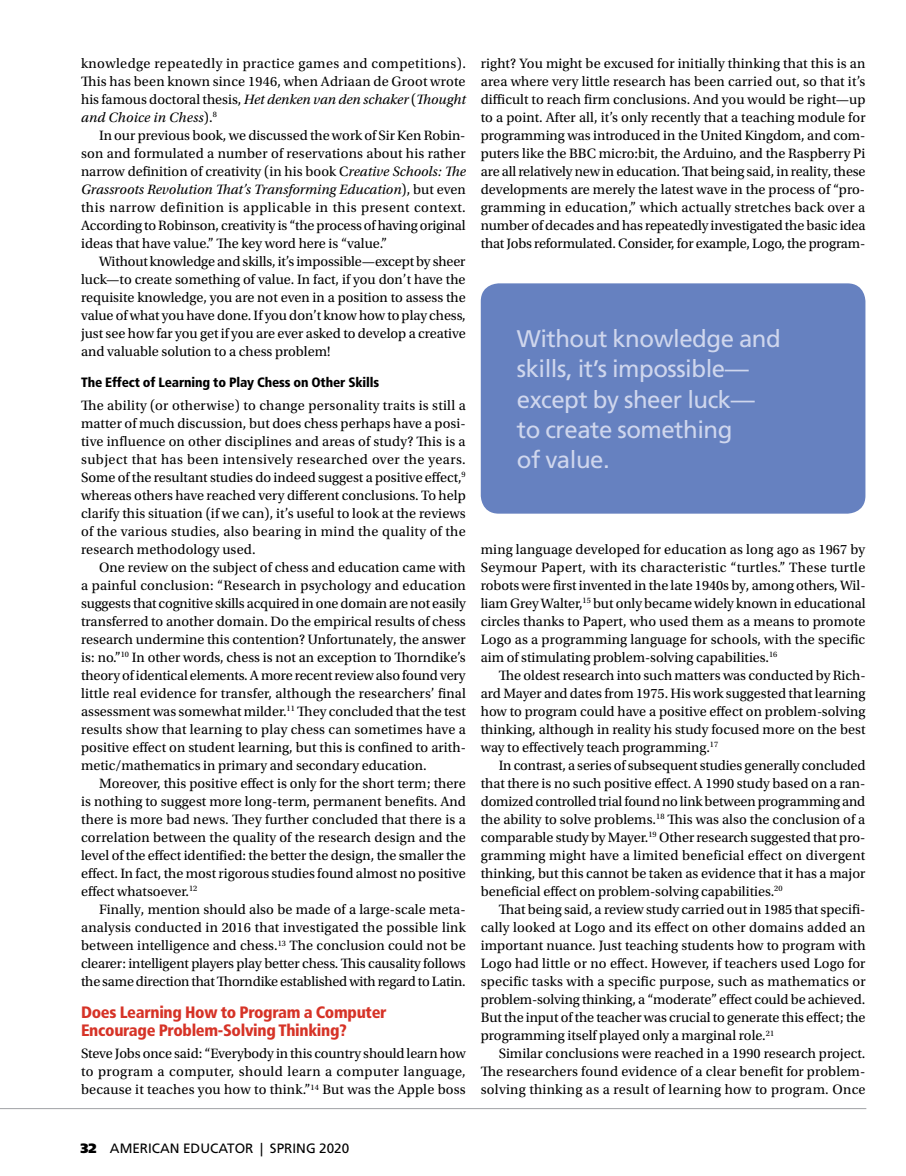
<style>
.page{position:relative;width:906px;height:1176px;background:#fff}
.page>*{position:absolute;margin:0;border:0;box-sizing:border-box;transform-origin:0 0}
.t1{font:24px/30px "Frutiger LT Std";letter-spacing:-.02em;color:#cfd6ed}
.t2{font:900 condensed 16.5px/18px "Frutiger LT Std";letter-spacing:-.02em;color:#d63327}
.t3{font:14.25px/18px "Utopia Std";letter-spacing:-.005em;color:#000;text-align:justify}
.t4{font:900 condensed 13.5px "Frutiger LT Std";letter-spacing:-.01em;color:#000}
.t5{font:13.5px "Frutiger LT Std";color:#000}
.s1{font-style:italic}
.s2{font-weight:900}
</style>
<div class="page">
<hr style="left:0;top:1107px;width:865px;height:1px;background:#9fa1a4">
<div style="left:480px;top:283px;width:385px;height:230px;background:#6681c0;border-radius:18px"></div>
<p class="t3" style="left:81px;top:54px;width:386px">knowledge repeatedly in practice games and competitions).<br>This has been known since 1946, when Adriaan de Groot wrote his famous doctoral thesis, <span class="s1">Het denken van den schaker</span> (<span class="s1">Thought and Choice in Chess</span>).<sup>8</sup></p>
<p class="t3" style="left:81px;top:126px;width:386px;text-indent:18px">In our previous book, we discussed the work of Sir Ken Robin&shy;son and formulated a number of reservations about his rather narrow definition of creativity (in his book C<span class="s1">reative Schools: The Grassroots Revolution That’s Transforming Education</span>), but even this narrow definition is applicable in this present context.<br>According to Robinson, creativity is “the process of having original ideas that have value.” The key word here is “value.”</p>
<p class="t3" style="left:81px;top:252px;width:386px;text-indent:18px">Without knowledge and skills, it’s impossible—except by sheer luck—to create something of value. In fact, if you don’t have the requisite knowledge, you are not even in a position to assess the value of what you have done. If you don’t know how to play chess, just see how far you get if you are ever asked to develop a creative and valuable solution to a chess problem!</p>
<p class="t4" style="left:81px;top:374px;width:299px">The Effect of Learning to Play Chess on Other Skills</p>
<p class="t3" style="left:81px;top:396px;width:386px">The ability (or otherwise) to change personality traits is still a matter of much discussion, but does chess perhaps have a posi&shy;tive influence on other disciplines and areas of study? This is a subject that has been intensively researched over the years.<br>Some of the resultant studies do indeed suggest a positive effect,<sup>9 </sup>whereas others have reached very different conclusions. To help clarify this situation (if we can), it’s useful to look at the reviews of the various studies, also bearing in mind the quality of the research methodology used.</p>
<p class="t3" style="left:81px;top:558px;width:386px;text-indent:18px">One review on the subject of chess and education came with a painful conclusion: “Research in psychology and education suggests that cognitive skills acquired in one domain are not easily transferred to another domain. Do the empirical results of chess research undermine this contention? Unfortunately, the answer is: no.”<sup>10</sup> In other words, chess is not an exception to Thorndike’s theory of identical elements. A more recent review also found very little real evidence for transfer, although the researchers’ final assessment was somewhat milder.<sup>11</sup> They concluded that the test results show that learning to play chess can sometimes have a positive effect on student learning, but this is confined to arith&shy;metic/mathematics in primary and secondary education.</p>
<p class="t3" style="left:81px;top:774px;width:386px;text-indent:18px">Moreover, this positive effect is only for the short term; there is nothing to suggest more long-term, permanent benefits. And there is more bad news. They further concluded that there is a correlation between the quality of the research design and the level of the effect identified: the better the design, the smaller the effect. In fact, the most rigorous studies found almost no positive effect whatsoever.<sup>12</sup></p>
<p class="t3" style="left:81px;top:900px;width:386px;text-indent:18px">Finally, mention should also be made of a large-scale meta&shy;analysis conducted in 2016 that investigated the possible link between intelligence and chess.<sup>13</sup> The conclusion could not be clearer: intelligent players play better chess. This causality follows the same direction that Thorndike established with regard to Latin.</p>
<p class="t2" style="left:81px;top:1002px;width:307px">Does Learning How to Program a Computer<br>Encourage Problem-Solving Thinking?</p>
<p class="t3" style="left:81px;top:1044px;width:386px">Steve Jobs once said: “Everybody in this country should learn how to program a computer, should learn a computer language, because it teaches you how to think.”<sup>14</sup> But was the Apple boss</p>
<p class="t3" style="left:480px;top:54px;width:386px">right? You might be excused for initially thinking that this is an area where very little research has been carried out, so that it’s difficult to reach firm conclusions. And you would be right—up to a point. After all, it’s only recently that a teaching module for programming was introduced in the United Kingdom, and com&shy;puters like the BBC micro:bit, the Arduino, and the Raspberry Pi are all relatively new in education. That being said, in reality, these developments are merely the latest wave in the process of “pro&shy;gramming in education,” which actually stretches back over a number of decades and has repeatedly investigated the basic idea that Jobs reformulated. Consider, for example, Logo, the program-</p>
<h1 class="t1" style="left:516px;top:324px;width:265px">Without knowledge and skills, it’s impossible— except by sheer luck— to create something<br>of value.</h1>
<p class="t3" style="left:480px;top:540px;width:386px">ming language developed for education as long ago as 1967 by Seymour Papert, with its characteristic “turtles.” These turtle robots were first invented in the late 1940s by, among others, Wil&shy;liam Grey Walter,<sup>15</sup> but only became widely known in educational circles thanks to Papert, who used them as a means to promote Logo as a programming language for schools, with the specific aim of stimulating problem-solving capabilities.<sup>16</sup></p>
<p class="t3" style="left:480px;top:666px;width:386px;text-indent:18px">The oldest research into such matters was conducted by Rich&shy;ard Mayer and dates from 1975. His work suggested that learning how to program could have a positive effect on problem-solving thinking, although in reality his study focused more on the best way to effectively teach programming.<sup>17</sup></p>
<p class="t3" style="left:480px;top:756px;width:386px;text-indent:18px">In contrast, a series of subsequent studies generally concluded that there is no such positive effect. A 1990 study based on a ran&shy;domized controlled trial found no link between programming and the ability to solve problems.<sup>18</sup> This was also the conclusion of a comparable study by Mayer.<sup>19</sup> Other research suggested that pro&shy;gramming might have a limited beneficial effect on divergent thinking, but this cannot be taken as evidence that it has a major beneficial effect on problem-solving capabilities.<sup>20</sup></p>
<p class="t3" style="left:480px;top:900px;width:386px;text-indent:18px">That being said, a review study carried out in 1985 that specifi&shy;cally looked at Logo and its effect on other domains added an important nuance. Just teaching students how to program with Logo had little or no effect. However, if teachers used Logo for specific tasks with a specific purpose, such as mathematics or problem-solving thinking, a “moderate” effect could be achieved.<br>But the input of the teacher was crucial to generate this effect; the programming itself played only a marginal role.<sup>21</sup></p>
<p class="t3" style="left:480px;top:1044px;width:386px;text-indent:18px">Similar conclusions were reached in a 1990 research project.<br>The researchers found evidence of a clear benefit for problem&shy;solving thinking as a result of learning how to program. Once</p>
<p class="t5" style="left:80px;top:1139px;width:270px"><span class="s2">32</span> AMERICAN EDUCATOR | SPRING 2020</p>
</div>
